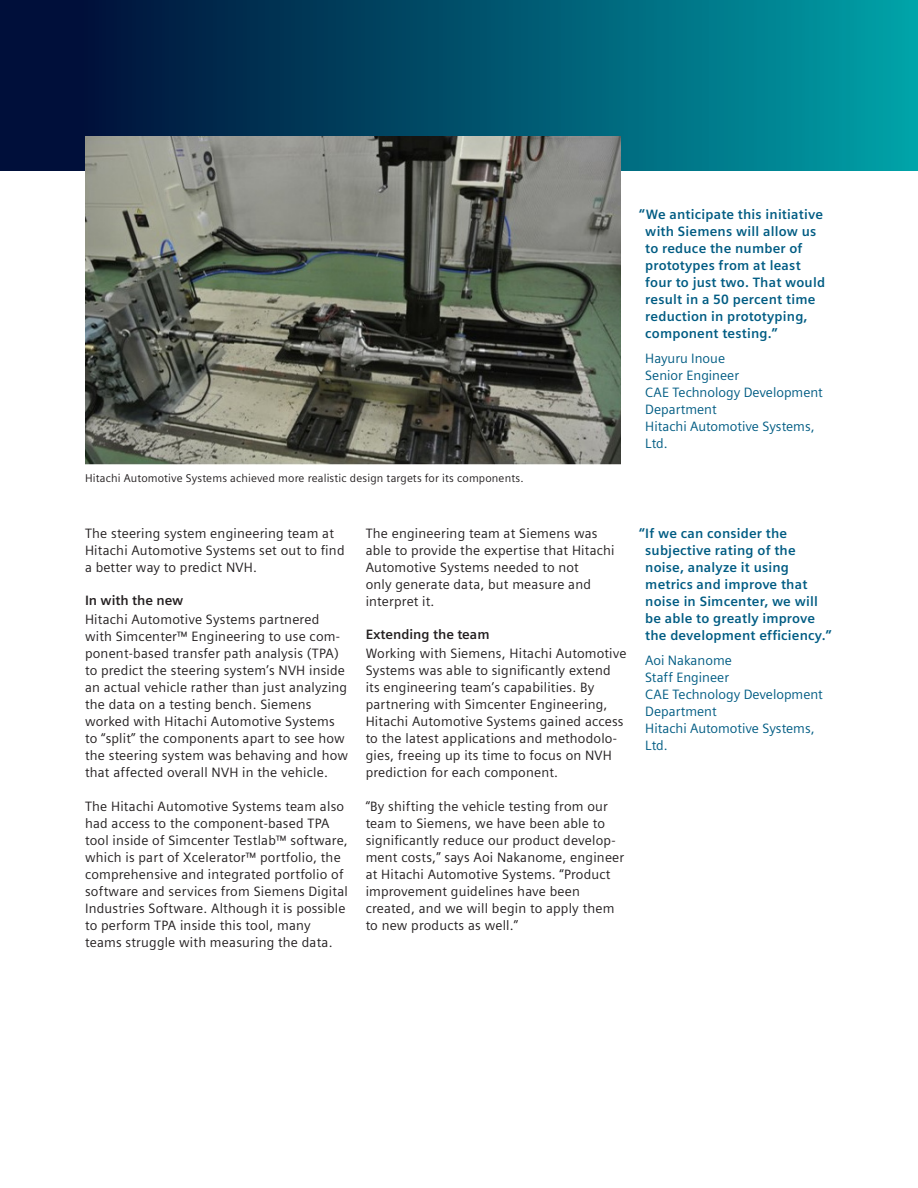
<style>
.page{position:relative;width:918px;height:1188px;background:#fff}
.page>*{position:absolute;margin:0;border:0;box-sizing:border-box;transform-origin:0 0}
.Body_Text{font:13.5px/17px "Siemens Sans";letter-spacing:.015em;color:#231f20}
.Quotes{font:700 13.5px/17px "Siemens Sans";letter-spacing:.015em;color:#015c83}
.Quotes_credit{font:13.5px/17px "Siemens Sans";color:#015c83}
.Body_Subhead{font:700 13.5px "Siemens Sans";color:#231f20}
.Caption_7_5pt_3_75mm{font:11.25px "Siemens Sans";letter-spacing:.015em;color:#231f20}
</style>
<div class="page">
<div style="left:0;top:0;width:918px;height:170px;background:linear-gradient(to right,#000430,#009fa6)"></div>
<img style="left:85px;top:136px;width:535px;height:328px">
<p class="Caption_7_5pt_3_75mm" style="left:85px;top:472px;width:440px">Hitachi Automotive Systems achieved more realistic design targets for its components.</p>
<p class="Quotes" style="left:645px;top:206px;width:181px;text-indent:-6px">“We anticipate this initiative with Siemens will allow us to reduce the number of prototypes from at least four to just two. That would result in a 50 percent time reduction in prototyping, component testing.”</p>
<p class="Quotes_credit" style="left:645px;top:350px;width:179px">Hayuru Inoue<br>Senior Engineer<br>CAE Technology Development<br>Department<br>Hitachi Automotive Systems,<br>Ltd.</p>
<p class="Body_Text" style="left:85px;top:525px;width:261px">The steering system engineering team at<br>Hitachi Automotive Systems set out to find a better way to predict NVH.</p>
<p class="Body_Subhead" style="left:85px;top:593px;width:100px">In with the new</p>
<p class="Body_Text" style="left:85px;top:611px;width:265px">Hitachi Automotive Systems partnered with Simcenter™ Engineering to use com&shy;ponent-based transfer path analysis (TPA) to predict the steering system’s NVH inside an actual vehicle rather than just analyzing the data on a testing bench. Siemens worked with Hitachi Automotive Systems to “split” the components apart to see how the steering system was behaving and how that affected overall NVH in the vehicle.</p>
<p class="Body_Text" style="left:85px;top:798px;width:264px">The Hitachi Automotive Systems team also had access to the component-based TPA tool inside of Simcenter Testlab™ software, which is part of Xcelerator™ portfolio, the comprehensive and integrated portfolio of software and services from Siemens Digital Industries Software. Although it is possible to perform TPA inside this tool, many teams struggle with measuring the data.</p>
<p class="Body_Text" style="left:366px;top:525px;width:251px">The engineering team at Siemens was able to provide the expertise that Hitachi<br>Automotive Systems needed to not<br>only generate data, but measure and interpret it.</p>
<p class="Body_Subhead" style="left:366px;top:627px;width:125px">Extending the team</p>
<p class="Body_Text" style="left:366px;top:645px;width:262px">Working with Siemens, Hitachi Automotive Systems was able to significantly extend its engineering team’s capabilities. By partnering with Simcenter Engineering, Hitachi Automotive Systems gained access to the latest applications and methodolo&shy;gies, freeing up its time to focus on NVH prediction for each component.</p>
<p class="Body_Text" style="left:366px;top:798px;width:260px">“By shifting the vehicle testing from our team to Siemens, we have been able to significantly reduce our product develop&shy;ment costs,” says Aoi Nakanome, engineer at Hitachi Automotive Systems. “Product improvement guidelines have been created, and we will begin to apply them to new products as well.”</p>
<p class="Quotes" style="left:645px;top:525px;width:188px;text-indent:-6px">“If we can consider the subjective rating of the noise, analyze it using metrics and improve that noise in Simcenter, we will be able to greatly improve the development efficiency.”</p>
<p class="Quotes_credit" style="left:645px;top:652px;width:179px">Aoi Nakanome<br>Staff Engineer<br>CAE Technology Development<br>Department<br>Hitachi Automotive Systems,<br>Ltd.</p>
</div>
